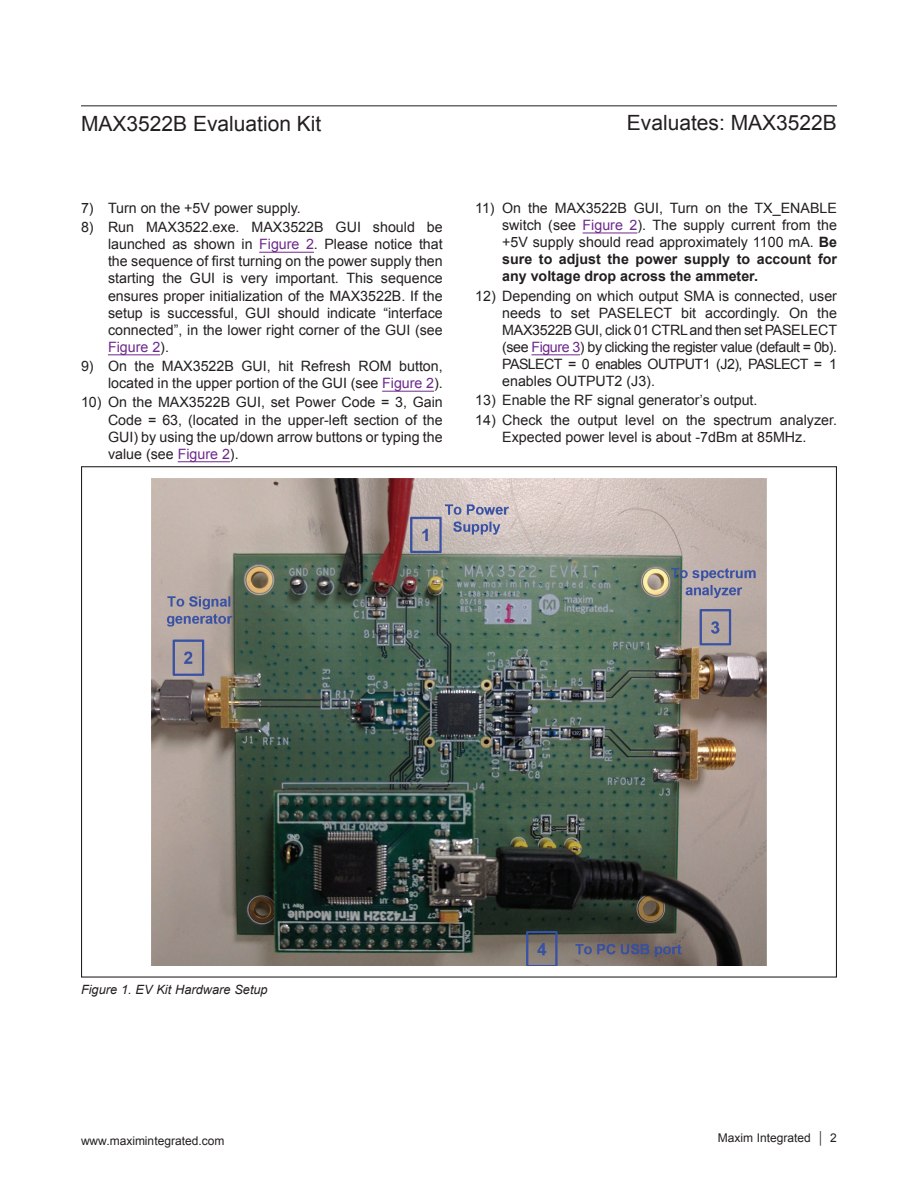
<style>
.page{position:relative;width:918px;height:1188px;background:#fff}
.page>*{position:absolute;margin:0;border:0;box-sizing:border-box;transform-origin:0 0}
.t1{font:21px "Arial";color:#231f20}
.t2{font:14.25px/17.1px "Arial";color:#231f20;text-align:justify}
.Caption_-_Figures{font:italic 12.75px "Arial";color:#231f20}
.t3{font:12px "Arial";color:#231f20}
.s1{color:#6e298d}
.s2{font-weight:700}
</style>
<div class="page">
<hr style="left:81px;top:105px;width:756px;height:1px;background:#231f20">
<hr style="left:259px;top:252px;width:55px;height:1px;background:#6e298d">
<hr style="left:108px;top:355px;width:52px;height:1px;background:#6e298d">
<hr style="left:382px;top:391px;width:52px;height:1px;background:#6e298d">
<hr style="left:178px;top:461px;width:52px;height:1px;background:#6e298d">
<hr style="left:583px;top:233px;width:54px;height:1px;background:#6e298d">
<hr style="left:531px;top:355px;width:49px;height:1px;background:#6e298d">
<img style="left:151px;top:479px;width:616px;height:486px">
<h1 class="t1" style="left:81px;top:109px;width:242px">MAX3522B Evaluation Kit</h1>
<h1 class="t1" style="left:627px;top:108px;width:212px">Evaluates: MAX3522B</h1>
<p class="t2" style="left:81px;top:199px;width:221px">7) Turn on the +5V power supply.</p>
<p class="t2" style="left:108px;top:219px;width:336px;text-indent:-27px">8) Run MAX3522.exe. MAX3522B GUI should be launched as shown in <span class="s1">Figure 2</span>. Please notice that the sequence of first turning on the power supply then starting the GUI is very important. This sequence ensures proper initialization of the MAX3522B. If the setup is successful, GUI should indicate “interface connected”, in the lower right corner of the GUI (see <span class="s1">Figure 2</span>).</p>
<p class="t2" style="left:81px;top:358px;width:363px;text-align:right">9) On the MAX3522B GUI, hit Refresh ROM button, located in the upper portion of the GUI (see <span class="s1">Figure 2</span>).</p>
<p class="t2" style="left:108px;top:394px;width:336px;text-indent:-27px">10) On the MAX3522B GUI, set Power Code = 3, Gain Code = 63, (located in the upper-left section of the GUI) by using the up/down arrow buttons or typing the value (see <span class="s1">Figure 2</span>).</p>
<p class="t2" style="left:502px;top:199px;width:336px;text-indent:-27px">11) On the MAX3522B GUI, Turn on the TX_ENABLE switch (see <span class="s1">Figure 2</span>). The supply current from the +5V supply should read approximately 1100 mA. <span class="s2">Be sure to adjust the power supply to account for any voltage drop across the ammeter.</span></p>
<p class="t2" style="left:502px;top:287px;width:337px;text-indent:-27px">12) Depending on which output SMA is connected, user needs to set PASELECT bit accordingly. On the MAX3522B GUI, click 01 CTRL and then set PASELECT (see <span class="s1">Figure 3</span>) by clicking the register value (default = 0b).<br>PASLECT = 0 enables OUTPUT1 (J2), PASLECT = 1 enables OUTPUT2 (J3).</p>
<p class="t2" style="left:475px;top:392px;width:284px">13) Enable the RF signal generator’s output.</p>
<p class="t2" style="left:475px;top:411px;width:363px;text-align:center">14) Check the output level on the spectrum analyzer.<br>Expected power level is about -7dBm at 85MHz.</p>
<p class="Caption_-_Figures" style="left:81px;top:981px;width:188px">Figure 1. EV Kit Hardware Setup</p>
<p class="t3" style="left:81px;top:1133px;width:145px">www.maximintegrated.com</p>
<p class="t3" style="left:718px;top:1130px;width:121px">Maxim Integrated │ 2</p>
</div>
